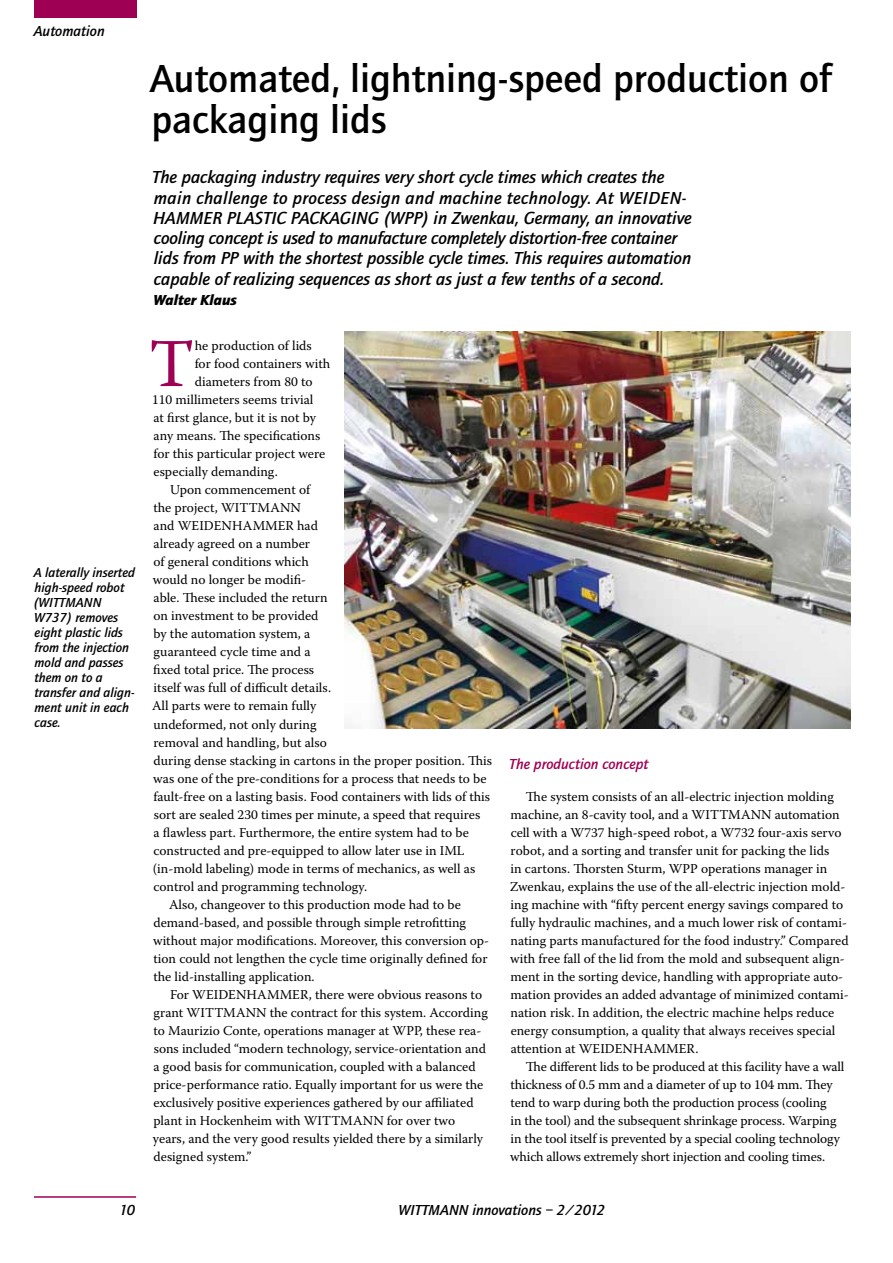
<style>
.page{position:relative;width:893px;height:1263px;background:#fff}
.page>*{position:absolute;margin:0;border:0;box-sizing:border-box;transform-origin:0 0}
.t1{font:68.25px "Warnock Pro";color:#9e0054}
.t2{font:500 40.5px/40.5px "Quay Sans";color:#000}
.t3{font:italic 500 18px/20.2px "Quay Sans";color:#000}
.t4{font:italic 500 15px "Quay Sans";color:#000}
.t5{font:italic 500 15px "Quay Sans";color:#9e0054}
.t6{font:italic 900 15px "Quay Sans";color:#000}
.t7{font:13.5px/18px "Warnock Pro";color:#000}
.t8{font:italic 500 13.5px/15px "Quay Sans";color:#000}
</style>
<div class="page">
<div style="left:34px;top:0;width:102px;height:18px;background:#9e0054"></div>
<hr style="left:34px;top:1196px;width:102px;height:2px;background:#9e0054">
<img style="left:345px;top:332px;width:505px;height:396px">
<p class="t4" style="left:34px;top:22px;width:73px">Automation</p>
<p class="t8" style="left:33px;top:565px;width:103px">A laterally inserted high-speed robot (WITTMANN<br>W737) removes eight plastic lids from the injection mold and passes them on to a transfer and align&shy;ment unit in each case.</p>
<h2 class="t2" style="left:150px;top:59px;width:683px">Automated, lightning-speed production of packaging lids</h2>
<p class="t3" style="left:152px;top:167px;width:541px">The packaging industry requires very short cycle times which creates the main challenge to process design and machine technology. At WEIDEN-HAMMER PLASTIC PACKAGING (WPP) in Zwenkau, Germany, an innovative cooling concept is used to manufacture completely distortion-free container lids from PP with the shortest possible cycle times. This requires automation capable of realizing sequences as short as just a few tenths of a second.</p>
<p class="t6" style="left:153px;top:291px;width:85px">Walter Klaus</p>
<h1 class="t1" style="left:149px;top:323px;width:47px">T</h1>
<p class="t7" style="left:195px;top:336px;width:119px">he production of lids</p>
<p class="t7" style="left:195px;top:354px;width:137px">for food containers with</p>
<p class="t7" style="left:195px;top:372px;width:119px">diameters from 80 to</p>
<p class="t7" style="left:152px;top:390px;width:163px">110 millimeters seems trivial</p>
<p class="t7" style="left:154px;top:408px;width:164px">at first glance, but it is not by</p>
<p class="t7" style="left:154px;top:426px;width:168px">any means. The specifications</p>
<p class="t7" style="left:153px;top:444px;width:173px">for this particular project were</p>
<p class="t7" style="left:153px;top:462px;width:126px">especially demanding.</p>
<p class="t7" style="left:170px;top:480px;width:142px">Upon commencement of</p>
<p class="t7" style="left:153px;top:498px;width:149px">the project, WITTMANN</p>
<p class="t7" style="left:154px;top:517px;width:166px">and WEIDENHAMMER had</p>
<p class="t7" style="left:154px;top:535px;width:158px">already agreed on a number</p>
<p class="t7" style="left:153px;top:553px;width:157px">of general conditions which</p>
<p class="t7" style="left:153px;top:571px;width:155px">would no longer be modifi-</p>
<p class="t7" style="left:154px;top:589px;width:176px">able. These included the return</p>
<p class="t7" style="left:153px;top:607px;width:167px">on investment to be provided</p>
<p class="t7" style="left:153px;top:625px;width:158px">by the automation system, a</p>
<p class="t7" style="left:154px;top:643px;width:158px">guaranteed cycle time and a</p>
<p class="t7" style="left:153px;top:661px;width:162px">fixed total price. The process</p>
<p class="t7" style="left:153px;top:679px;width:179px">itself was full of difficult details.</p>
<p class="t7" style="left:152px;top:697px;width:166px">All parts were to remain fully</p>
<p class="t7" style="left:153px;top:715px;width:165px">undeformed, not only during</p>
<p class="t7" style="left:153px;top:733px;width:175px">removal and handling, but also</p>
<p class="t7" style="left:154px;top:751px;width:340px">during dense stacking in cartons in the proper position. This</p>
<p class="t7" style="left:153px;top:769px;width:335px">was one of the pre-conditions for a process that needs to be</p>
<p class="t7" style="left:153px;top:787px;width:338px">fault-free on a lasting basis. Food containers with lids of this</p>
<p class="t7" style="left:154px;top:805px;width:328px">sort are sealed 230 times per minute, a speed that requires</p>
<p class="t7" style="left:154px;top:823px;width:317px">a flawless part. Furthermore, the entire system had to be</p>
<p class="t7" style="left:154px;top:841px;width:313px">constructed and pre-equipped to allow later use in IML</p>
<p class="t7" style="left:153px;top:859px;width:324px">(in-mold labeling) mode in terms of mechanics, as well as</p>
<p class="t7" style="left:154px;top:877px;width:215px">control and programming technology.</p>
<p class="t7" style="left:169px;top:895px;width:293px">Also, changeover to this production mode had to be</p>
<p class="t7" style="left:154px;top:913px;width:314px">demand-based, and possible through simple retrofitting</p>
<p class="t7" style="left:153px;top:931px;width:338px">without major modifications. Moreover, this conversion op-</p>
<p class="t7" style="left:153px;top:949px;width:336px">tion could not lengthen the cycle time originally defined for</p>
<p class="t7" style="left:153px;top:967px;width:163px">the lid-installing application.</p>
<p class="t7" style="left:170px;top:985px;width:314px">For WEIDENHAMMER, there were obvious reasons to</p>
<p class="t7" style="left:154px;top:1003px;width:336px">grant WITTMANN the contract for this system. According</p>
<p class="t7" style="left:153px;top:1021px;width:329px">to Maurizio Conte, operations manager at WPP, these rea-</p>
<p class="t7" style="left:154px;top:1039px;width:334px">sons included “modern technology, service-orientation and</p>
<p class="t7" style="left:154px;top:1057px;width:324px">a good basis for communication, coupled with a balanced</p>
<p class="t7" style="left:153px;top:1075px;width:332px">price-performance ratio. Equally important for us were the</p>
<p class="t7" style="left:154px;top:1093px;width:322px">exclusively positive experiences gathered by our affiliated</p>
<p class="t7" style="left:153px;top:1111px;width:303px">plant in Hockenheim with WITTMANN for over two</p>
<p class="t7" style="left:153px;top:1129px;width:332px">years, and the very good results yielded there by a similarly</p>
<p class="t7" style="left:154px;top:1147px;width:100px">designed system.”</p>
<p class="t5" style="left:509px;top:755px;width:141px">The production concept</p>
<p class="t7" style="left:510px;top:787px;width:340px;text-indent:16px">The system consists of an all-electric injection molding machine, an 8-cavity tool, and a WITTMANN automation cell with a W737 high-speed robot, a W732 four-axis servo robot, and a sorting and transfer unit for packing the lids<br>in cartons. Thorsten Sturm, WPP operations manager in Zwenkau, explains the use of the all-electric injection mold&shy;ing machine with “fifty percent energy savings compared to fully hydraulic machines, and a much lower risk of contami&shy;nating parts manufactured for the food industry.” Compared with free fall of the lid from the mold and subsequent align&shy;ment in the sorting device, handling with appropriate auto&shy;mation provides an added advantage of minimized contami&shy;nation risk. In addition, the electric machine helps reduce energy consumption, a quality that always receives special attention at WEIDENHAMMER.</p>
<p class="t7" style="left:510px;top:1057px;width:336px;text-indent:16px">The different lids to be produced at this facility have a wall thickness of 0.5 mm and a diameter of up to 104 mm. They tend to warp during both the production process (cooling<br>in the tool) and the subsequent shrinkage process. Warping in the tool itself is prevented by a special cooling technology which allows extremely short injection and cooling times.</p>
<p class="t4" style="left:120px;top:1201px;width:17px">10</p>
<p class="t4" style="left:399px;top:1201px;width:208px">WITTMANN innovations – 2/2012</p>
</div>
